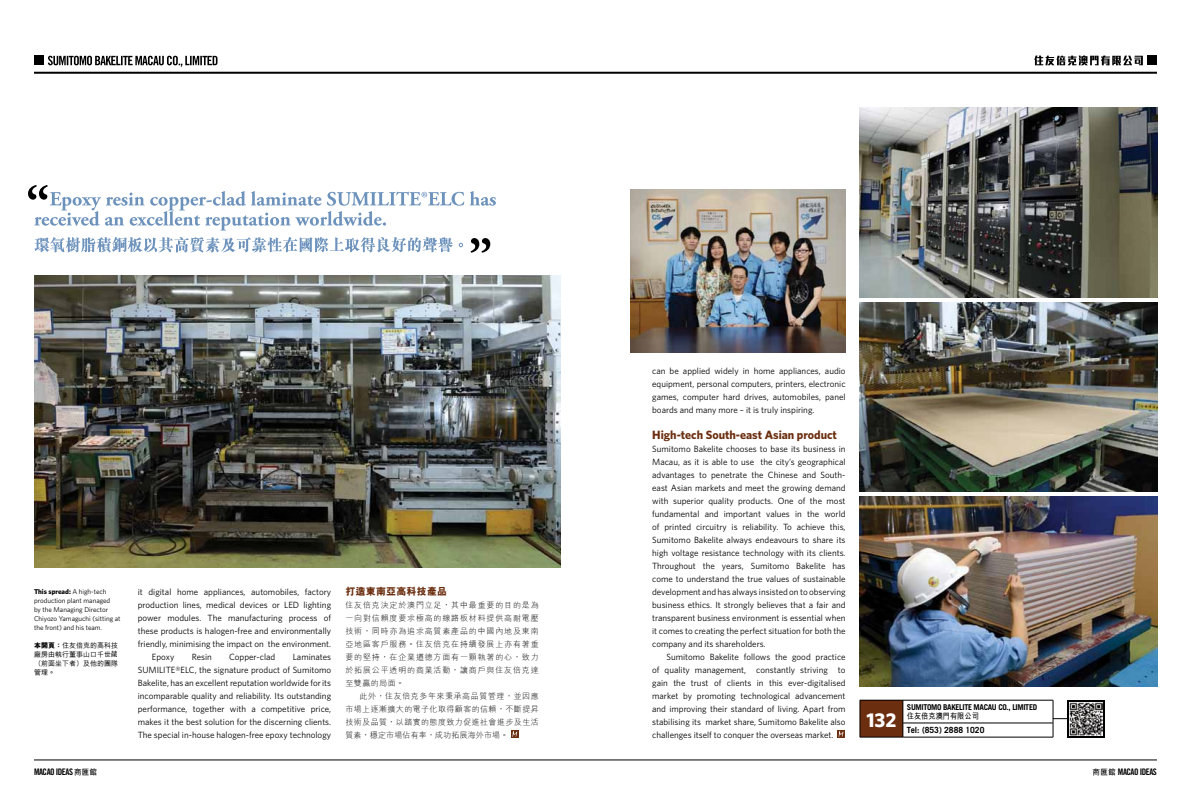
<style>
.page{position:relative;width:1191px;height:811px;background:#fff}
.page>*{position:absolute;margin:0;border:0;box-sizing:border-box;transform-origin:0 0}
.t1{font:700 20px "Whitney";color:#fff}
.t2{font:700 12px "Whitney";color:#6b2e0f}
.t3{font:800 10px "M Hei";letter-spacing:.02em;color:#6b2e0f}
.t4{font:9px/13px "Whitney";color:#000;text-align:justify}
.t5{font:9px "Trade Gothic Bold Cond Twenty";letter-spacing:-.05em;color:#000}
.t6{font:700 8.5px "Trade Gothic LT Std";color:#000}
.t7{font:300 8px/13px "M Hei";letter-spacing:.055em;color:#000;text-align:justify}
.t8{font:700 8px "Trade Gothic LT Std";letter-spacing:-.04em;color:#000}
.t9{font:700 8px "M Hei";color:#000;scale:.9 1}
.t10{font:7px/9px "Whitney";color:#000}
.t11{font:500 7px/9px "M Hei";color:#000}
.s1{font-weight:700}
.s2{font-weight:800}
.s3{font-family:"M Hei";font-weight:700;font-size:8px}
</style>
<div class="page">
<hr style="left:34px;top:759px;width:1123px;height:1px;background:#000">
<hr style="left:34px;top:72px;width:1123px;height:2px;background:#000">
<svg style="left:48px;top:56px;width:169px;height:11px"></svg>
<svg style="left:1034px;top:56px;width:108px;height:9px"></svg>
<div style="left:34px;top:56px;width:9px;height:9px;background:#000"></div>
<div style="left:1147px;top:56px;width:10px;height:9px;background:#000"></div>
<svg style="left:111px;top:650px;width:6px;height:7px"></svg>
<svg style="left:470px;top:238px;width:20px;height:15px"></svg>
<svg style="left:34px;top:237px;width:429px;height:16px"></svg>
<svg style="left:28px;top:185px;width:468px;height:45px"></svg>
<svg style="left:1067px;top:700px;width:37px;height:37px"></svg>
<img style="left:1069px;top:702px;width:33px;height:33px">
<div style="left:511px;top:730px;width:7px;height:7px;background:#6b2e0f"></div>
<svg style="left:512px;top:731px;width:5px;height:6px"></svg>
<div style="left:860px;top:700px;width:43px;height:37px;background:#6b2e0f"></div>
<hr style="left:859px;top:700px;width:44px;height:1px;background:#000">
<hr style="left:903px;top:700px;width:150px;height:1px;background:#000">
<svg style="left:859px;top:700px;width:1px;height:37px"></svg>
<hr style="left:902px;top:723px;width:151px;height:1px;background:#000">
<svg style="left:902px;top:700px;width:1px;height:37px"></svg>
<svg style="left:1052px;top:700px;width:15px;height:37px"></svg>
<hr style="left:859px;top:737px;width:44px;height:1px;background:#000">
<hr style="left:903px;top:737px;width:150px;height:1px;background:#000">
<img style="left:859px;top:497px;width:299px;height:189px">
<img style="left:859px;top:302px;width:299px;height:190px">
<img style="left:859px;top:108px;width:299px;height:189px">
<svg style="left:837px;top:730px;width:8px;height:7px"></svg>
<svg style="left:838px;top:731px;width:5px;height:6px"></svg>
<img style="left:34px;top:275px;width:526px;height:292px">
<img style="left:630px;top:190px;width:215px;height:162px">
<p class="t10" style="left:34px;top:586px;width:88px"><span class="s1">This spread:</span> A high-tech production plant managed<br>by the Managing Director<br>Chiyozo Yamaguchi (sitting at the front) and his team.</p>
<p class="t11" style="left:34px;top:641px;width:85px"><span class="s2">本開頁：</span>住友倍克的高科技廠房由執行董事山口千世（前面坐下者）及他的團隊管理。</p>
<p class="t4" style="left:138px;top:585px;width:195px">it digital home appliances, automobiles, factory</p>
<p class="t4" style="left:138px;top:598px;width:195px">production lines, medical devices or LED lighting</p>
<p class="t4" style="left:138px;top:611px;width:195px">power modules. The manufacturing process of</p>
<p class="t4" style="left:138px;top:624px;width:195px">these products is halogen-free and environmentally</p>
<p class="t4" style="left:138px;top:637px;width:195px">friendly, minimising the impact on the environment.</p>
<p class="t4" style="left:152px;top:650px;width:24px">Epoxy</p>
<p class="t4" style="left:192px;top:650px;width:22px">Resin</p>
<p class="t4" style="left:229px;top:650px;width:48px">Copper-clad</p>
<p class="t4" style="left:138px;top:650px;width:195px;text-indent:155px">Laminates SUMILITE®ELC, the signature product of Sumitomo Bakelite, has an excellent reputation worldwide for its incomparable quality and reliability. Its outstanding performance, together with a competitive price, makes it the best solution for the discerning clients.<br>The special in-house halogen-free epoxy technology</p>
<p class="t3" style="left:345px;top:585px;width:103px">打造東南亞高科技產品</p>
<p class="t7" style="left:345px;top:598px;width:195px">住友倍克決定於澳門立足，其中最重要的目的是為一向對信賴度要求極高的線路板材料提供高耐電壓技術，同時亦為追求高質素產品的中國內地及東南亞地區客戶服務。住友倍克在持續發展上亦有著重要的堅持，在企業道德方面有一顆執著的心，致力於拓展公平透明的商業活動，讓商戶與住友倍克達至雙贏的局面。</p>
<p class="t7" style="left:345px;top:689px;width:195px;text-indent:14px">此外，住友倍克多年來秉承高品質管理，並因應市場上逐漸擴大的電子化取得顧客的信賴，不斷提昇技術及品質，以踏實的態度致力促進社會進步及生活質素，穩定市場佔有率，成功拓展海外市場。</p>
<p class="t4" style="left:652px;top:364px;width:195px">can be applied widely in home appliances, audio equipment, personal computers, printers, electronic games, computer hard drives, automobiles, panel boards and many more – it is truly inspiring.</p>
<h2 class="t2" style="left:652px;top:426px;width:186px">High-tech South-east Asian product</h2>
<p class="t4" style="left:652px;top:442px;width:195px">Sumitomo Bakelite chooses to base its business in Macau, as it is able to use the city’s geographical advantages to penetrate the Chinese and South&shy;east Asian markets and meet the growing demand with superior quality products. One of the most fundamental and important values in the world of printed circuitry is reliability. To achieve this, Sumitomo Bakelite always endeavours to share its high voltage resistance technology with its clients.<br>Throughout the years, Sumitomo Bakelite has come to understand the true values of sustainable development and has always insisted on to observing business ethics. It strongly believes that a fair and transparent business environment is essential when it comes to creating the perfect situation for both the company and its shareholders.</p>
<p class="t4" style="left:652px;top:650px;width:195px;text-indent:14px">Sumitomo Bakelite follows the good practice of quality management, constantly striving to gain the trust of clients in this ever-digitalised market by promoting technological advancement and improving their standard of living. Apart from stabilising its market share, Sumitomo Bakelite also challenges itself to conquer the overseas market.</p>
<h1 class="t1" style="left:866px;top:706px;width:32px">132</h1>
<p class="t8" style="left:907px;top:702px;width:132px">SUMITOMO BAKELITE MACAU CO., LIMITED</p>
<p class="t9" style="left:907px;top:712px;width:81px">住友倍克澳門有限公司</p>
<p class="t6" style="left:907px;top:725px;width:79px">TEL: (853) 2888 1020</p>
<p class="t5" style="left:34px;top:766px;width:65px">MACAO IDEAS <span class="s3">商匯館</span></p>
<p class="t5" style="left:1092px;top:766px;width:66px"><span class="s3">商匯館</span> MACAO IDEAS</p>
</div>
